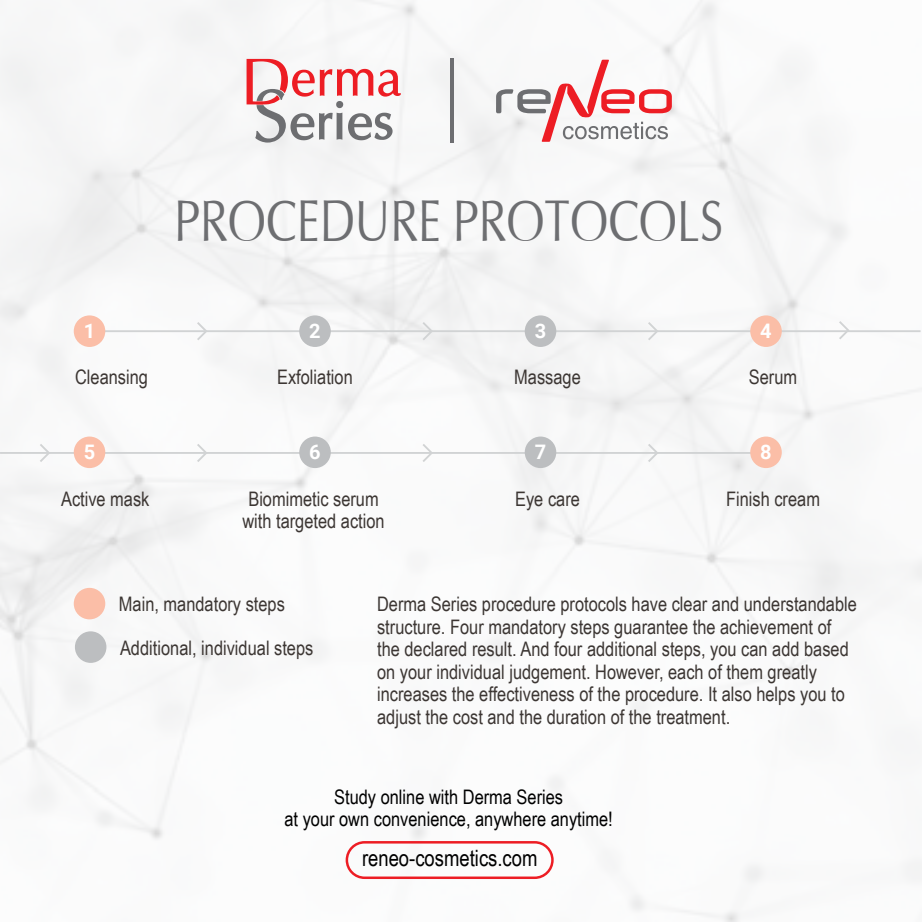
<style>
.page{position:relative;width:922px;height:922px;background:#fff}
.page>*{position:absolute;margin:0;border:0;box-sizing:border-box;transform-origin:0 0}
.t1{font:55px "Opium";color:#6d6e71;scale:.8 1}
.t2{font:22.5px "Arial Narrow";color:#000}
.t3{font:20px/22.5px "Arial Narrow";color:#3c3633}
.t4{font:20px/22.5px "Arial Narrow";color:#000;text-align:center}
.t5{font:700 20px "Roboto";color:#fff}
</style>
<div class="page">
<img style="left:0;top:0;width:921px;height:921px">
<hr style="left:98px;top:330px;width:822px;height:2px;background:#d1d3d4">
<hr style="left:0;top:452px;width:772px;height:2px;background:#d1d3d4">
<div style="left:345px;top:840px;width:208px;height:38px;border:2px solid #ed1d24;border-radius:18px"></div>
<svg style="left:246px;top:59px;width:154px;height:83px"></svg>
<svg style="left:496px;top:60px;width:175px;height:82px"></svg>
<hr style="left:450px;top:58px;width:3px;height:85px;background:#6d6e71">
<div style="left:74px;top:315px;width:31px;height:32px;background:#fbbea7;border-radius:50%"></div>
<div style="left:74px;top:436px;width:31px;height:32px;background:#fbbea7;border-radius:50%"></div>
<div style="left:74px;top:587px;width:31px;height:32px;background:#fbbea7;border-radius:50%"></div>
<div style="left:75px;top:631px;width:31px;height:31px;background:#bcbec0;border-radius:50%"></div>
<div style="left:299px;top:315px;width:32px;height:32px;background:#bcbec0;border-radius:50%"></div>
<div style="left:299px;top:436px;width:32px;height:32px;background:#bcbec0;border-radius:50%"></div>
<div style="left:524px;top:315px;width:32px;height:32px;background:#bcbec0;border-radius:50%"></div>
<div style="left:524px;top:436px;width:32px;height:32px;background:#bcbec0;border-radius:50%"></div>
<div style="left:750px;top:315px;width:31px;height:32px;background:#fbbea7;border-radius:50%"></div>
<div style="left:750px;top:436px;width:31px;height:32px;background:#fbbea7;border-radius:50%"></div>
<svg style="left:195px;top:320px;width:14px;height:22px"></svg>
<svg style="left:195px;top:441px;width:14px;height:23px"></svg>
<svg style="left:420px;top:320px;width:14px;height:22px"></svg>
<svg style="left:420px;top:441px;width:14px;height:23px"></svg>
<svg style="left:646px;top:320px;width:13px;height:22px"></svg>
<svg style="left:646px;top:441px;width:13px;height:23px"></svg>
<svg style="left:836px;top:319px;width:14px;height:22px"></svg>
<svg style="left:38px;top:441px;width:14px;height:23px"></svg>
<h1 class="t1" style="left:174px;top:190px;width:687px">PROCEDURE PROTOCOLS</h1>
<p class="t5" style="left:84px;top:317px;width:13px">1</p>
<p class="t5" style="left:309px;top:317px;width:13px">2</p>
<p class="t5" style="left:534px;top:317px;width:13px">3</p>
<p class="t5" style="left:760px;top:317px;width:13px">4</p>
<p class="t3" style="left:75px;top:365px;width:74px">Cleansing</p>
<p class="t3" style="left:277px;top:365px;width:77px">Exfoliation</p>
<p class="t3" style="left:514px;top:365px;width:68px">Massage</p>
<p class="t3" style="left:748px;top:365px;width:50px">Serum</p>
<p class="t5" style="left:84px;top:438px;width:13px">5</p>
<p class="t5" style="left:309px;top:438px;width:13px">6</p>
<p class="t5" style="left:534px;top:438px;width:13px">7</p>
<p class="t5" style="left:760px;top:438px;width:13px">8</p>
<p class="t3" style="left:61px;top:486px;width:90px">Active mask</p>
<p class="t3" style="left:242px;top:486px;width:144px">Biomimetic serum with targeted action</p>
<p class="t3" style="left:515px;top:486px;width:66px">Eye care</p>
<p class="t3" style="left:726px;top:486px;width:95px">Finish cream</p>
<p class="t3" style="left:119px;top:592px;width:167px">Main, mandatory steps</p>
<p class="t3" style="left:377px;top:592px;width:481px">Derma Series procedure protocols have clear and understandable structure. Four mandatory steps guarantee the achievement of the declared result. And four additional steps, you can add based on your individual judgement. However, each of them greatly increases the effectiveness of the procedure. It also helps you to adjust the cost and the duration of the treatment.</p>
<p class="t3" style="left:120px;top:635px;width:195px">Additional, individual steps</p>
<p class="t4" style="left:284px;top:784px;width:330px">Study online with Derma Series<br>at your own convenience, anywhere anytime!</p>
<p class="t2" style="left:362px;top:841px;width:177px">reneo-cosmetics.com</p>
</div>
